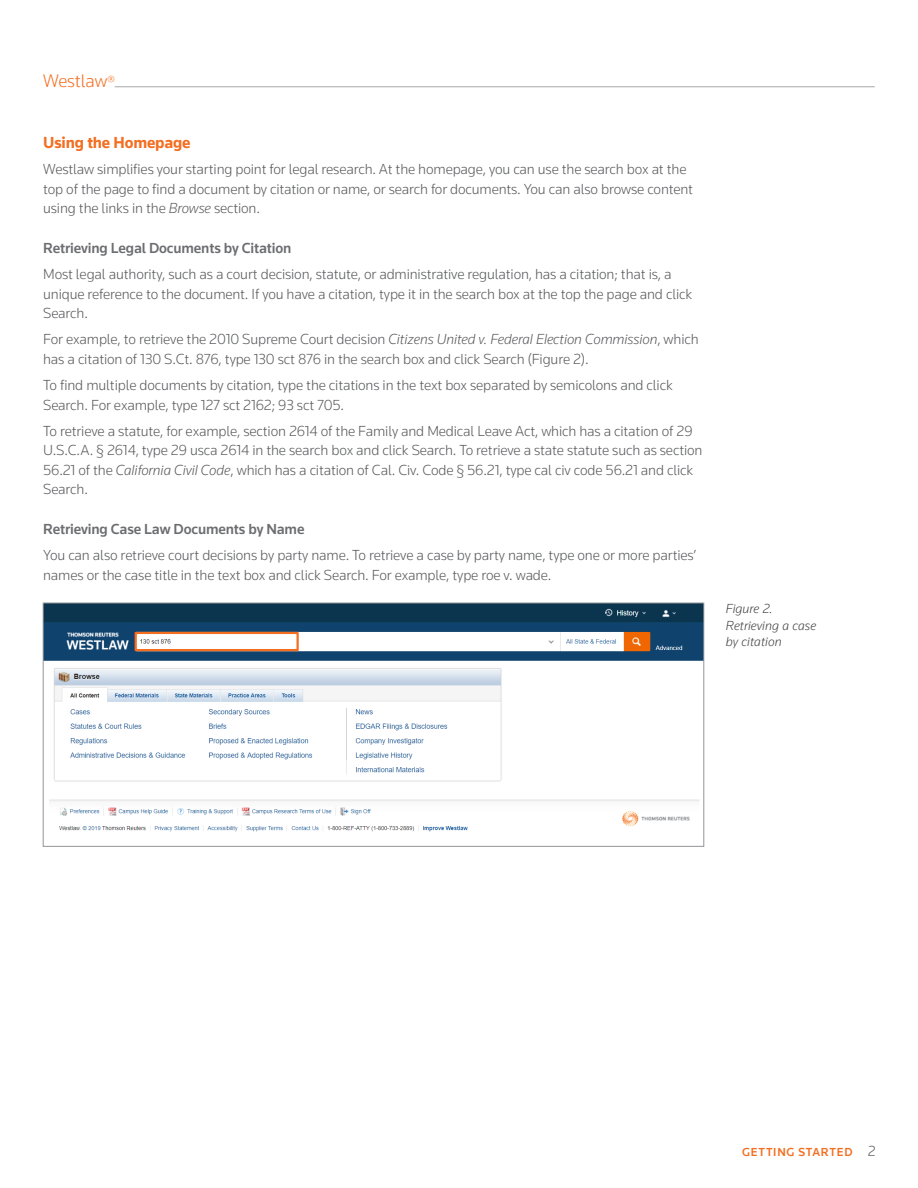
<style>
.page{position:relative;width:918px;height:1188px;background:#fff}
.page>*{position:absolute;margin:0;border:0;box-sizing:border-box;transform-origin:0 0}
.t1{font:300 18.75px "Knowledge 2017";letter-spacing:-.01em;color:#f36e21}
.Subhead{font:700 16.5px "Knowledge 2017";letter-spacing:-.01em;color:#f36e21}
.Body_copy{font:300 15px/19.5px "Knowledge 2017";letter-spacing:-.01em;color:#57585a}
.Subhead_B{font:500 15px "Knowledge 2017";letter-spacing:-.01em;color:#6c6d70}
.F03_Descrip_body{font:italic 300 13.5px/16.5px "Knowledge 2017";color:#3e3e3f}
.t2{font:500 12px "Knowledge 2017";letter-spacing:.065em;color:#f36e21}
.s1{font-size:15px}
.s2{font-style:italic}
.s3{font-weight:300;font-size:15px;color:#57585a}
</style>
<div class="page">
<hr style="left:115px;top:86px;width:760px;height:1px;background:#a8a9ad">
<img style="left:45px;top:605px;width:657px;height:227px">
<div style="left:43px;top:603px;width:661px;height:244px;border:1px solid #939598"></div>
<div style="left:135px;top:632px;width:164px;height:19px;border:2px solid #f36e21"></div>
<p class="t1" style="left:43px;top:69px;width:73px">Westlaw<span class="s1">®</span></p>
<p class="Subhead" style="left:43px;top:132px;width:149px">Using the Homepage</p>
<p class="Body_copy" style="left:43px;top:159px;width:651px">Westlaw simplifies your starting point for legal research. At the homepage, you can use the search box at the top of the page to find a document by citation or name, or search for documents. You can also browse content using the links in the <span class="s2">Browse</span> section.</p>
<p class="Subhead_B" style="left:43px;top:239px;width:250px">Retrieving Legal Documents by Citation</p>
<p class="Body_copy" style="left:43px;top:264px;width:651px">Most legal authority, such as a court decision, statute, or administrative regulation, has a citation; that is, a unique reference to the document. If you have a citation, type it in the search box at the top the page and click<br>Search.</p>
<p class="Body_copy" style="left:43px;top:329px;width:657px">For example, to retrieve the 2010 Supreme Court decision <span class="s2">Citizens United v. Federal Election Commission</span>, which has a citation of 130 S.Ct. 876, type 130 sct 876 in the search box and click Search (Figure 2).</p>
<p class="Body_copy" style="left:43px;top:375px;width:631px">To find multiple documents by citation, type the citations in the text box separated by semicolons and click<br>Search. For example, type 127 sct 2162; 93 sct 705.</p>
<p class="Body_copy" style="left:43px;top:421px;width:661px">To retrieve a statute, for example, section 2614 of the Family and Medical Leave Act, which has a citation of 29<br>U.S.C.A. § 2614, type 29 usca 2614 in the search box and click Search. To retrieve a state statute such as section 56.21 of the <span class="s2">California Civil Code</span>, which has a citation of Cal. Civ. Code § 56.21, type cal civ code 56.21 and click Search.</p>
<p class="Subhead_B" style="left:43px;top:520px;width:263px">Retrieving Case Law Documents by Name</p>
<p class="Body_copy" style="left:43px;top:545px;width:655px">You can also retrieve court decisions by party name. To retrieve a case by party name, type one or more parties’ names or the case title in the text box and click Search. For example, type roe v. wade.</p>
<p class="F03_Descrip_body" style="left:726px;top:601px;width:92px">Figure 2.<br>Retrieving a case by citation</p>
<p class="t2" style="left:742px;top:1145px;width:135px">GETTING STARTED <span class="s3">2</span></p>
</div>
